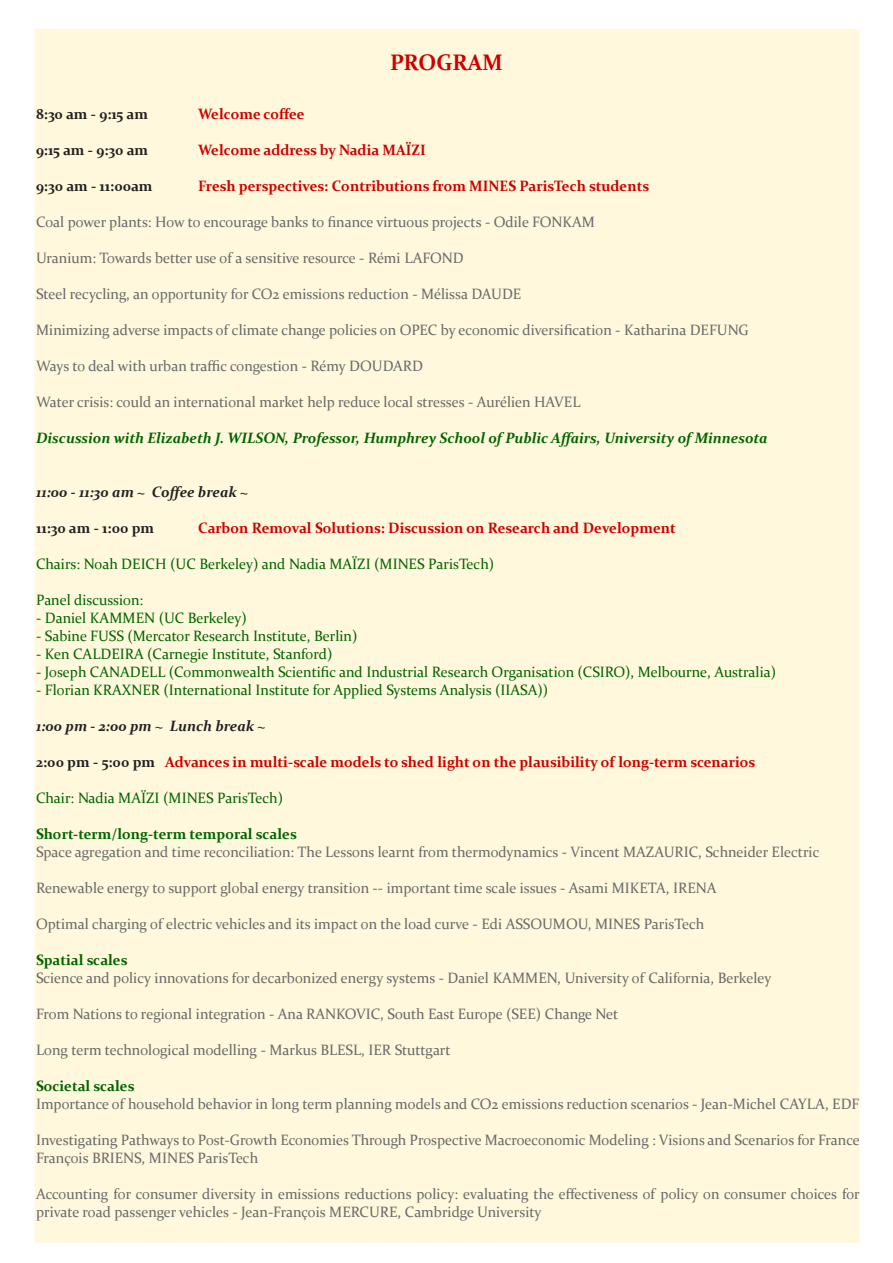
<style>
.page{position:relative;width:893px;height:1263px;background:#fff}
.page>*{position:absolute;margin:0;border:0;box-sizing:border-box;transform-origin:0 0}
.t1{font:700 22.5px "Constantia";color:#cd0000}
.t2{font:15px "Constantia";color:#696969}
.t3{font:15px "Constantia";color:#006400}
.t4{font:700 15px "Constantia";color:#cd0000}
.t5{font:italic 700 15px "Constantia";color:#006400}
.t6{font:700 15px "Constantia";color:#006400}
.t7{font:700 15px "Constantia";color:#231f20}
.t8{font:italic 700 15px "Constantia";color:#231f20}
.s1{color:#231f20}
</style>
<div class="page">
<div style="left:35px;top:29px;width:824px;height:1213px;background:#fff8dc"></div>
<p class="t1" style="left:390px;top:47px;width:114px">PROGRAM</p>
<p class="t7" style="left:36px;top:103px;width:113px">8:30 am - 9:15 am</p>
<p class="t4" style="left:198px;top:103px;width:108px">Welcome coffee</p>
<p class="t7" style="left:36px;top:139px;width:114px">9:15 am - 9:30 am</p>
<p class="t4" style="left:198px;top:139px;width:229px">Welcome address by Nadia MAÏZI</p>
<p class="t7" style="left:36px;top:175px;width:118px">9:30 am - 11:00am</p>
<p class="t4" style="left:198px;top:175px;width:452px">Fresh perspectives: Contributions from MINES ParisTech students</p>
<p class="t2" style="left:36px;top:211px;width:560px">Coal power plants: How to encourage banks to finance virtuous projects - Odile FONKAM</p>
<p class="t2" style="left:36px;top:247px;width:429px">Uranium: Towards better use of a sensitive resource - Rémi LAFOND</p>
<p class="t2" style="left:36px;top:283px;width:487px">Steel recycling, an opportunity for CO2 emissions reduction - Mélissa DAUDE</p>
<p class="t2" style="left:36px;top:319px;width:714px">Minimizing adverse impacts of climate change policies on OPEC by economic diversification - Katharina DEFUNG</p>
<p class="t2" style="left:36px;top:355px;width:388px">Ways to deal with urban traffic congestion - Rémy DOUDARD</p>
<p class="t2" style="left:36px;top:391px;width:546px">Water crisis: could an international market help reduce local stresses - Aurélien HAVEL</p>
<p class="t5" style="left:36px;top:427px;width:733px">Discussion with Elizabeth J. WILSON, Professor, Humphrey School of Public Affairs, University of Minnesota</p>
<p class="t8" style="left:36px;top:481px;width:214px">11:00 - 11:30 am ~ Coffee break ~</p>
<p class="t7" style="left:36px;top:517px;width:120px">11:30 am - 1:00 pm</p>
<p class="t4" style="left:198px;top:517px;width:479px">Carbon Removal Solutions: Discussion on Research and Development</p>
<p class="t3" style="left:36px;top:553px;width:460px">Chairs: Noah DEICH (UC Berkeley) and Nadia MAÏZI (MINES ParisTech)</p>
<p class="t3" style="left:36px;top:589px;width:109px">Panel discussion:</p>
<p class="t3" style="left:36px;top:607px;width:212px">- Daniel KAMMEN (UC Berkeley)</p>
<p class="t3" style="left:36px;top:625px;width:323px">- Sabine FUSS (Mercator Research Institute, Berlin)</p>
<p class="t3" style="left:36px;top:643px;width:298px">- Ken CALDEIRA (Carnegie Institute, Stanford)</p>
<p class="t3" style="left:36px;top:661px;width:742px">- Joseph CANADELL (Commonwealth Scientific and Industrial Research Organisation (CSIRO), Melbourne, Australia)</p>
<p class="t3" style="left:36px;top:679px;width:514px">- Florian KRAXNER (International Institute for Applied Systems Analysis (IIASA))</p>
<p class="t8" style="left:36px;top:715px;width:231px">1:00 pm - 2:00 pm ~ Lunch break ~</p>
<p class="t4" style="left:36px;top:751px;width:721px"><span class="s1">2:00 pm - 5:00 pm</span> Advances in multi-scale models to shed light on the plausibility of long-term scenarios</p>
<p class="t3" style="left:36px;top:787px;width:248px">Chair: Nadia MAÏZI (MINES ParisTech)</p>
<p class="t6" style="left:36px;top:823px;width:262px">Short-term/long-term temporal scales</p>
<p class="t2" style="left:36px;top:841px;width:785px">Space agregation and time reconciliation: The Lessons learnt from thermodynamics - Vincent MAZAURIC, Schneider Electric</p>
<p class="t2" style="left:36px;top:877px;width:682px">Renewable energy to support global energy transition -- important time scale issues - Asami MIKETA, IRENA</p>
<p class="t2" style="left:36px;top:913px;width:670px">Optimal charging of electric vehicles and its impact on the load curve - Edi ASSOUMOU, MINES ParisTech</p>
<p class="t6" style="left:36px;top:949px;width:93px">Spatial scales</p>
<p class="t2" style="left:36px;top:967px;width:737px">Science and policy innovations for decarbonized energy systems - Daniel KAMMEN, University of California, Berkeley</p>
<p class="t2" style="left:36px;top:1003px;width:584px">From Nations to regional integration - Ana RANKOVIC, South East Europe (SEE) Change Net</p>
<p class="t2" style="left:36px;top:1039px;width:416px">Long term technological modelling - Markus BLESL, IER Stuttgart</p>
<p class="t6" style="left:36px;top:1075px;width:100px">Societal scales</p>
<p class="t2" style="left:36px;top:1093px;width:825px">Importance of household behavior in long term planning models and CO2 emissions reduction scenarios - Jean-Michel CAYLA, EDF</p>
<p class="t2" style="left:36px;top:1129px;width:825px">Investigating Pathways to Post-Growth Economies Through Prospective Macroeconomic Modeling : Visions and Scenarios for France</p>
<p class="t2" style="left:36px;top:1147px;width:224px">François BRIENS, MINES ParisTech</p>
<p class="t2" style="left:36px;top:1183px;width:825px">Accounting for consumer diversity in emissions reductions policy: evaluating the effectiveness of policy on consumer choices for</p>
<p class="t2" style="left:36px;top:1201px;width:507px">private road passenger vehicles - Jean-François MERCURE, Cambridge University</p>
</div>
